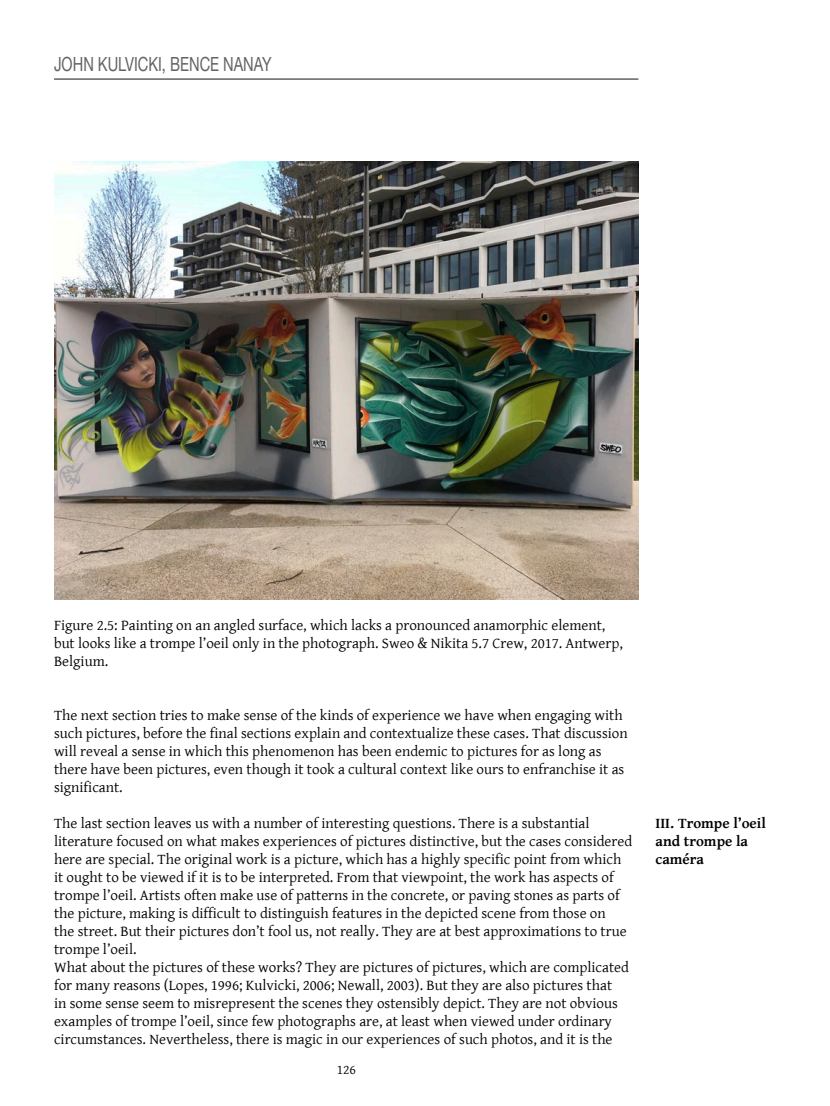
<style>
.page{position:relative;width:830px;height:1106px;background:#fff}
.page>*{position:absolute;margin:0;border:0;box-sizing:border-box;transform-origin:0 0}
.t1{font:19.5px "Helvetica Neue";color:#636362;scale:.75 1}
.t2{font:15px/18px "Gentium Basic";color:#000}
.t3{font:700 15px/18px "Gentium Basic";color:#000}
.t4{font:13.5px "Gentium Basic";color:#000}
</style>
<div class="page">
<hr style="left:54px;top:78px;width:584px;height:2px;background:#636362">
<img style="left:54px;top:162px;width:584px;height:437px">
<h1 class="t1" style="left:54px;top:50px;width:291px">JOHN KULVICKI, BENCE NANAY</h1>
<p class="t2" style="left:54px;top:616px;width:570px">Figure 2.5: Painting on an angled surface, which lacks a pronounced anamorphic element, but looks like a trompe l’oeil only in the photograph. Sweo &amp; Nikita 5.7 Crew, 2017. Antwerp,<br>Belgium.</p>
<p class="t2" style="left:54px;top:706px;width:575px">The next section tries to make sense of the kinds of experience we have when engaging with such pictures, before the final sections explain and contextualize these cases. That discussion will reveal a sense in which this phenomenon has been endemic to pictures for as long as there have been pictures, even though it took a cultural context like ours to enfranchise it as significant.</p>
<p class="t2" style="left:54px;top:814px;width:579px">The last section leaves us with a number of interesting questions. There is a substantial literature focused on what makes experiences of pictures distinctive, but the cases considered here are special. The original work is a picture, which has a highly specific point from which it ought to be viewed if it is to be interpreted. From that viewpoint, the work has aspects of trompe l’oeil. Artists often make use of patterns in the concrete, or paving stones as parts of the picture, making is difficult to distinguish features in the depicted scene from those on<br>the street. But their pictures don’t fool us, not really. They are at best approximations to true trompe l’oeil.<br>What about the pictures of these works? They are pictures of pictures, which are complicated for many reasons (Lopes, 1996; Kulvicki, 2006; Newall, 2003). But they are also pictures that<br>in some sense seem to misrepresent the scenes they ostensibly depict. They are not obvious examples of trompe l’oeil, since few photographs are, at least when viewed under ordinary circumstances. Nevertheless, there is magic in our experiences of such photos, and it is the</p>
<p class="t4" style="left:336px;top:1060px;width:20px">126</p>
<p class="t3" style="left:655px;top:814px;width:112px">III. Trompe l’oeil and trompe la caméra</p>
</div>
